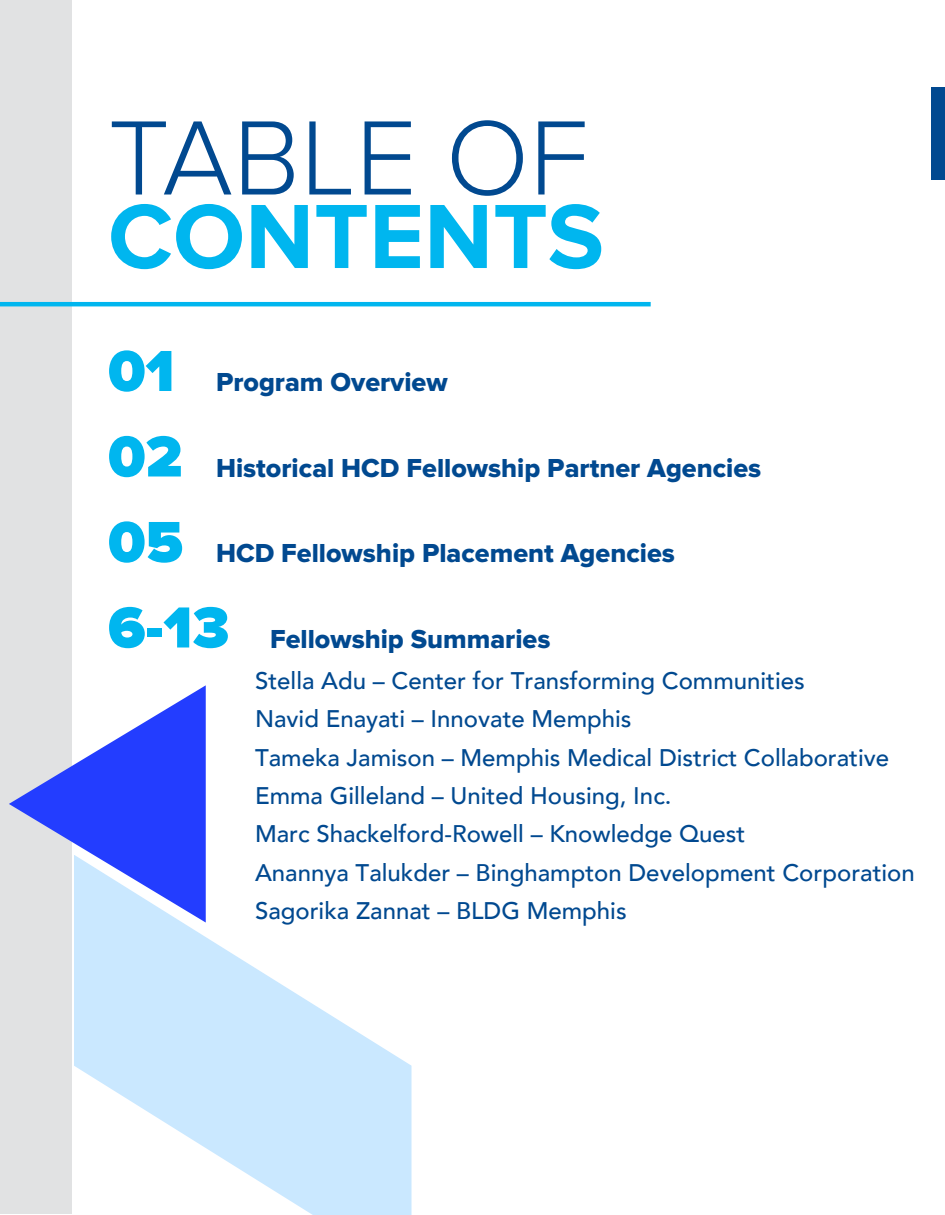
<style>
.page{position:relative;width:945px;height:1215px;background:#fff}
.page>*{position:absolute;margin:0;border:0;box-sizing:border-box;transform-origin:0 0}
.t1{font:300 109.5px "Proxima Nova";color:#014990}
.t2{font:700 94.5px "Proxima Nova";color:#00b6ef}
.t3{font:900 60px "Proxima Nova";color:#00b6ef}
.t4{font:27px "Proxima Nova Extrabld";color:#014990}
.t5{font:500 24px/38.4px "Avenir";color:#014990}
</style>
<div class="page">
<div style="left:932px;top:87px;width:13px;height:93px;background:#014990"></div>
<div style="left:1px;top:1px;width:71px;height:1213px;background:#e1e2e3"></div>
<hr style="left:0;top:302px;width:651px;height:4px;background:#00b6ef">
<svg style="left:9px;top:685px;width:197px;height:170px;fill:#233dff"></svg>
<svg style="left:74px;top:855px;width:337px;height:360px;fill:#cae8ff"></svg>
<h1 class="t1" style="left:108px;top:95px;width:482px">TABLE OF</h1>
<h2 class="t2" style="left:108px;top:182px;width:498px">CONTENTS</h2>
<h3 class="t3" style="left:108px;top:336px;width:68px">01</h3>
<h3 class="t3" style="left:108px;top:422px;width:76px">02</h3>
<p class="t4" style="left:216px;top:366px;width:233px">Program Overview</p>
<p class="t4" style="left:216px;top:452px;width:547px">Historical HCD Fellowship Partner Agencies</p>
<h3 class="t3" style="left:108px;top:507px;width:77px">05</h3>
<p class="t4" style="left:216px;top:537px;width:460px">HCD Fellowship Placement Agencies</p>
<h3 class="t3" style="left:108px;top:593px;width:123px">6-13</h3>
<p class="t4" style="left:270px;top:623px;width:282px">Fellowship Summaries</p>
<p class="t5" style="left:255px;top:660px;width:661px">Stella Adu – Center for Transforming Communities<br>Navid Enayati – Innovate Memphis<br>Tameka Jamison – Memphis Medical District Collaborative Emma Gilleland – United Housing, Inc.<br>Marc Shackelford-Rowell – Knowledge Quest<br>Anannya Talukder – Binghampton Development Corporation Sagorika Zannat – BLDG Memphis</p>
</div>
